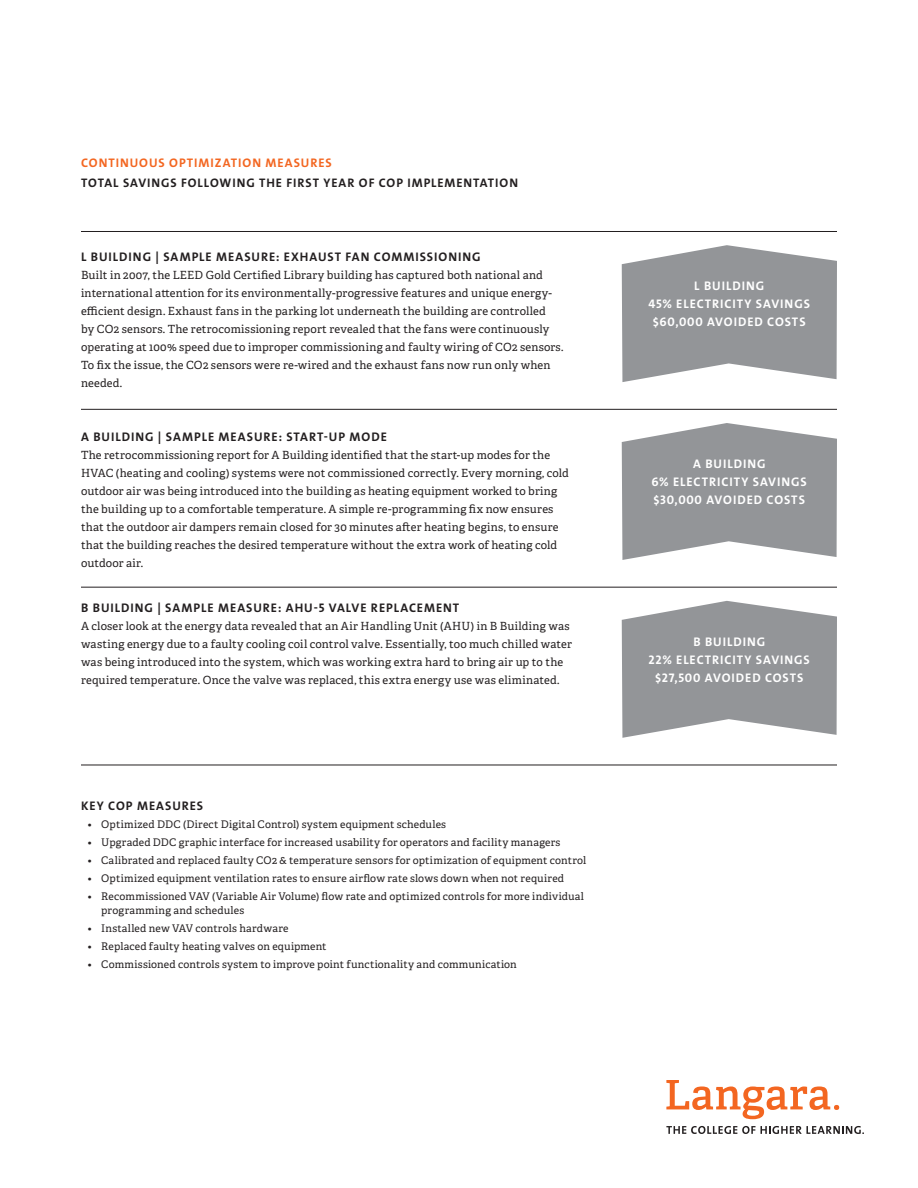
<style>
.page{position:relative;width:918px;height:1188px;background:#fff}
.page>*{position:absolute;margin:0;border:0;box-sizing:border-box;transform-origin:0 0}
.Paragraph_Style_1{font:700 12.6px/18px "The Sans Os F";letter-spacing:.075em;color:#fff;text-align:center}
.Header_Black{font:700 12.6px "The Sans Os F";letter-spacing:.075em;color:#231f20}
.Paragraph_Style_2{font:700 12.6px "The Sans Os F";letter-spacing:.075em;color:#f36621}
.Paragraph_Style_2-2{font:700 12.45px "The Sans Os F";letter-spacing:.075em;color:#231f20}
.t1{font:11.25px/18px "Adelle";letter-spacing:.02em;color:#231f20}
.t2{font:10.5px/13.5px "Adelle";letter-spacing:.02em;color:#231f20}
</style>
<div class="page">
<svg style="left:666px;top:1126px;width:198px;height:8px"></svg>
<svg style="left:666px;top:1080px;width:173px;height:39px"></svg>
<svg style="left:622px;top:245px;width:215px;height:137px;background:#a1a3a6"></svg>
<svg style="left:622px;top:601px;width:215px;height:137px;background:#a1a3a6"></svg>
<svg style="left:622px;top:423px;width:215px;height:137px;background:#a1a3a6"></svg>
<hr style="left:81px;top:409px;width:756px;height:1px;background:#231f20">
<hr style="left:81px;top:231px;width:756px;height:1px;background:#231f20">
<hr style="left:81px;top:587px;width:756px;height:1px;background:#231f20">
<hr style="left:81px;top:765px;width:756px;height:1px;background:#231f20">
<p class="Paragraph_Style_2" style="left:81px;top:155px;width:252px">CONTINUOUS OPTIMIZATION MEASURES</p>
<p class="Paragraph_Style_2-2" style="left:81px;top:175px;width:438px">TOTAL SAVINGS FOLLOWING THE FIRST YEAR OF COP IMPLEMENTATION</p>
<p class="Header_Black" style="left:81px;top:249px;width:401px">L BUILDING | SAMPLE MEASURE: EXHAUST FAN COMMISSIONING</p>
<p class="t1" style="left:81px;top:266px;width:484px">Built in 2007, the LEED Gold Certified Library building has captured both national and international attention for its environmentally-progressive features and unique energy&shy;efficient design. Exhaust fans in the parking lot underneath the building are controlled<br>by CO2 sensors. The retrocomissioning report revealed that the fans were continuously operating at 100% speed due to improper commissioning and faulty wiring of CO2 sensors.<br>To fix the issue, the CO2 sensors were re-wired and the exhaust fans now run only when needed.</p>
<p class="Paragraph_Style_1" style="left:649px;top:277px;width:163px">L BUILDING<br>45% ELECTRICITY SAVINGS $60,000 AVOIDED COSTS</p>
<p class="Header_Black" style="left:81px;top:429px;width:307px">A BUILDING | SAMPLE MEASURE: START-UP MODE</p>
<p class="t1" style="left:81px;top:446px;width:489px">The retrocommissioning report for A Building identified that the start-up modes for the HVAC (heating and cooling) systems were not commissioned correctly. Every morning, cold outdoor air was being introduced into the building as heating equipment worked to bring the building up to a comfortable temperature. A simple re-programming fix now ensures that the outdoor air dampers remain closed for 30 minutes after heating begins, to ensure that the building reaches the desired temperature without the extra work of heating cold outdoor air.</p>
<p class="Header_Black" style="left:81px;top:600px;width:380px">B BUILDING | SAMPLE MEASURE: AHU-5 VALVE REPLACEMENT</p>
<p class="t1" style="left:81px;top:617px;width:493px">A closer look at the energy data revealed that an Air Handling Unit (AHU) in B Building was wasting energy due to a faulty cooling coil control valve. Essentially, too much chilled water was being introduced into the system, which was working extra hard to bring air up to the required temperature. Once the valve was replaced, this extra energy use was eliminated.</p>
<p class="Header_Black" style="left:81px;top:798px;width:124px">KEY COP MEASURES</p>
<p class="t2" style="left:88px;top:818px;width:360px">• Optimized DDC (Direct Digital Control) system equipment schedules</p>
<p class="t2" style="left:88px;top:836px;width:474px">• Upgraded DDC graphic interface for increased usability for operators and facility managers</p>
<p class="t2" style="left:88px;top:854px;width:500px">• Calibrated and replaced faulty CO2 &amp; temperature sensors for optimization of equipment control</p>
<p class="t2" style="left:88px;top:872px;width:478px">• Optimized equipment ventilation rates to ensure airflow rate slows down when not required</p>
<p class="t2" style="left:101px;top:890px;width:484px;text-indent:-14px">• Recommissioned VAV (Variable Air Volume) flow rate and optimized controls for more individual programming and schedules</p>
<p class="t2" style="left:88px;top:921px;width:202px">• Installed new VAV controls hardware</p>
<p class="t2" style="left:88px;top:939px;width:240px">• Replaced faulty heating valves on equipment</p>
<p class="t2" style="left:88px;top:957px;width:431px">• Commissioned controls system to improve point functionality and communication</p>
<p class="Paragraph_Style_1" style="left:652px;top:455px;width:157px">A BUILDING<br>6% ELECTRICITY SAVINGS $30,000 AVOIDED COSTS</p>
<p class="Paragraph_Style_1" style="left:649px;top:632px;width:163px">B BUILDING<br>22% ELECTRICITY SAVINGS $27,500 AVOIDED COSTS</p>
</div>
